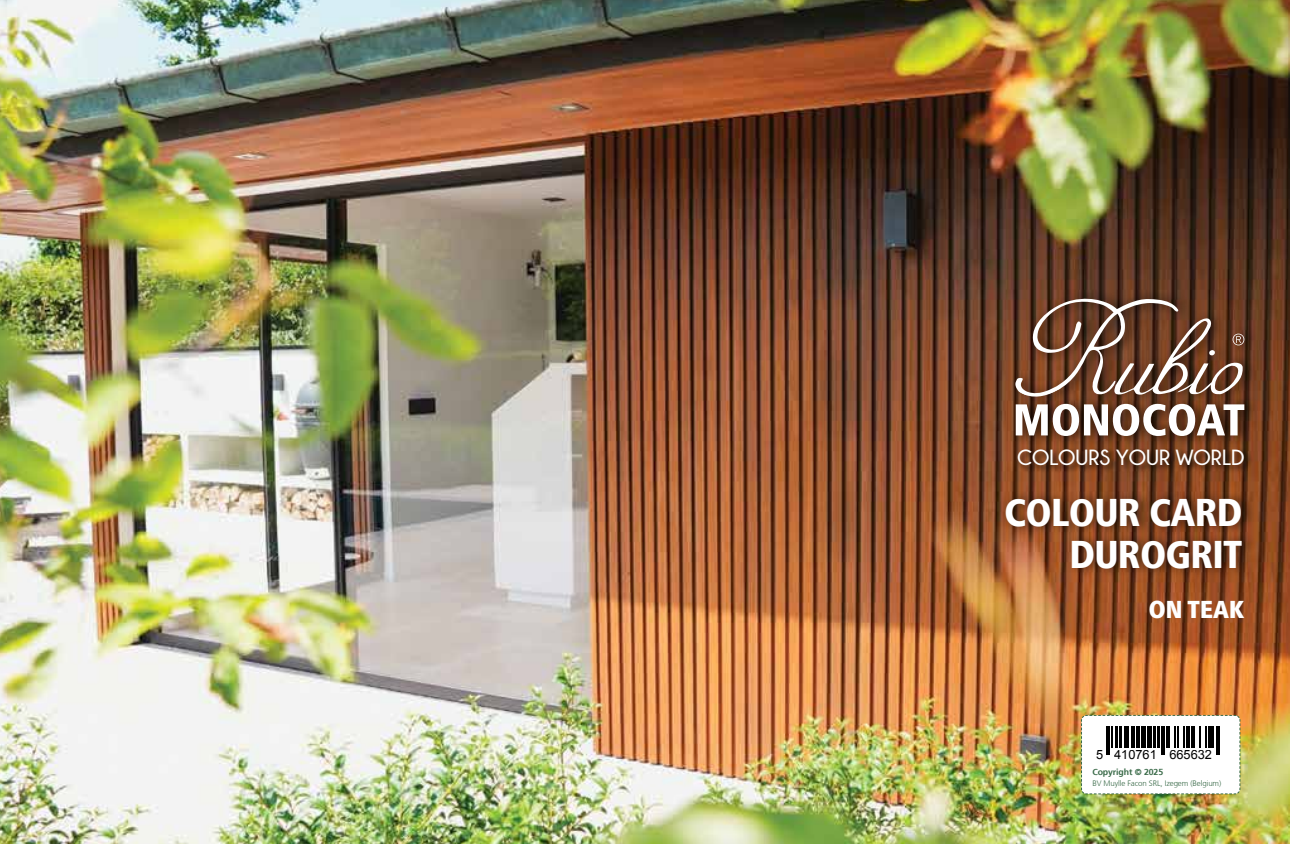
<style>
.page{position:relative;width:1290px;height:844px;background:#fff}
.page>*{position:absolute;margin:0;border:0;box-sizing:border-box;transform-origin:0 0}
.t1{font:900 condensed 38.5px/42px "Frutiger 77";letter-spacing:-.02em;color:#fff;text-align:right}
.t2{font:900 condensed 24.5px "Frutiger Neue LTW1 G";color:#fff}
.t3{font:700 21.88px "Champagne&Limousines";color:#fff}
.t4{font:12.78px "Arial";color:#000}
.t5{font:700 8.75px "Frutiger CE";letter-spacing:-.01em;color:#396a48}
.t6{font:300 7.88px "Frutiger CE";letter-spacing:-.01em;color:#396a48}
</style>
<div class="page">
<img style="left:0;top:0;width:1290px;height:843px">
<div style="left:1010px;top:289px;width:249px;height:158px;background:#000;opacity:.73"></div>
<svg style="left:1015px;top:299px;width:229px;height:137px"></svg>
<div style="left:1016px;top:447px;width:237px;height:27px;background:#000;opacity:.75"></div>
<div style="left:1001px;top:489px;width:255px;height:89px;background:#000;opacity:.55"></div>
<svg style="left:1080px;top:714px;width:161px;height:80px"></svg>
<h3 class="t3" style="left:1017px;top:445px;width:229px">COLOURS YOUR WORLD</h3>
<h1 class="t1" style="left:1004px;top:491px;width:240px">COLOUR CARD<br>DUROGRIT</h1>
<h2 class="t2" style="left:1149px;top:590px;width:97px">ON TEAK</h2>
<h3 class="t4" style="left:1096px;top:746px;width:117px">5 410761 665632</h3>
<p class="t5" style="left:1092px;top:766px;width:72px">Copyright © 2025</p>
<p class="t6" style="left:1092px;top:778px;width:130px">BV Muylle Facon SRL, Izegem (Belgium)</p>
</div>
